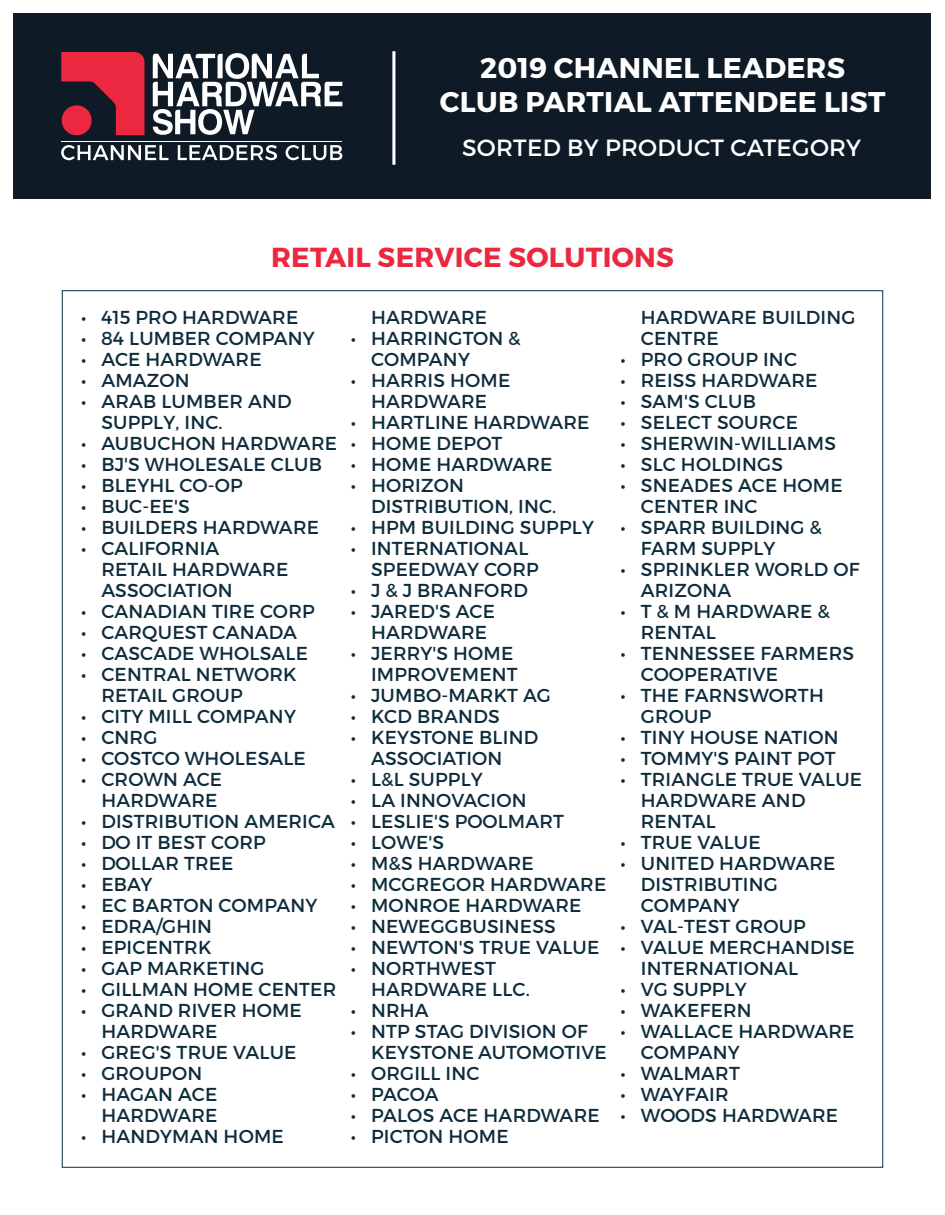
<style>
.page{position:relative;width:945px;height:1215px;background:#fff}
.page>*{position:absolute;margin:0;border:0;box-sizing:border-box;transform-origin:0 0}
.t1{font:700 28.5px/34.2px "Montserrat";letter-spacing:.01em;color:#fff;text-align:center}
.t2{font:700 27.6px "Montserrat";letter-spacing:.01em;color:#eb2840}
.t3{font:23.4px "Montserrat";letter-spacing:.01em;color:#fff}
.t4{font:18.75px/21px "Montserrat";letter-spacing:.01em;color:#0e2c3c}
</style>
<div class="page">
<div style="left:14px;top:14px;width:918px;height:185px;background:#0e1a25"></div>
<hr style="left:392px;top:51px;width:3px;height:114px;background:#fff">
<svg style="left:153px;top:53px;width:189px;height:82px"></svg>
<hr style="left:61px;top:141px;width:281px;height:1px;background:#fff">
<svg style="left:61px;top:52px;width:84px;height:83px"></svg>
<svg style="left:61px;top:145px;width:107px;height:15px"></svg>
<svg style="left:178px;top:145px;width:99px;height:15px"></svg>
<svg style="left:286px;top:145px;width:56px;height:15px"></svg>
<div style="left:62px;top:290px;width:821px;height:878px;background:#fff;border:1px solid #0e2c3c"></div>
<h1 class="t1" style="left:440px;top:51px;width:447px">2019 CHANNEL LEADERS<br>CLUB PARTIAL ATTENDEE LIST</h1>
<p class="t3" style="left:462px;top:133px;width:401px">SORTED BY PRODUCT CATEGORY</p>
<p class="t2" style="left:271px;top:240px;width:404px">RETAIL SERVICE SOLUTIONS</p>
<p class="t4" style="left:81px;top:306px;width:219px">• 415 PRO HARDWARE</p>
<p class="t4" style="left:81px;top:327px;width:235px">• 84 LUMBER COMPANY</p>
<p class="t4" style="left:81px;top:348px;width:182px">• ACE HARDWARE</p>
<p class="t4" style="left:81px;top:369px;width:110px">• AMAZON</p>
<p class="t4" style="left:101px;top:390px;width:192px;text-indent:-20px">• ARAB LUMBER AND<br>SUPPLY, INC.</p>
<p class="t4" style="left:81px;top:432px;width:257px">• AUBUCHON HARDWARE</p>
<p class="t4" style="left:81px;top:453px;width:242px">• BJ'S WHOLESALE CLUB</p>
<p class="t4" style="left:81px;top:474px;width:163px">• BLEYHL CO-OP</p>
<p class="t4" style="left:81px;top:495px;width:110px">• BUC-EE'S</p>
<p class="t4" style="left:81px;top:516px;width:239px">• BUILDERS HARDWARE</p>
<p class="t4" style="left:101px;top:537px;width:188px;text-indent:-20px">• CALIFORNIA<br>RETAIL HARDWARE<br>ASSOCIATION</p>
<p class="t4" style="left:81px;top:600px;width:235px">• CANADIAN TIRE CORP</p>
<p class="t4" style="left:81px;top:621px;width:218px">• CARQUEST CANADA</p>
<p class="t4" style="left:81px;top:642px;width:228px">• CASCADE WHOLSALE</p>
<p class="t4" style="left:101px;top:663px;width:197px;text-indent:-20px">• CENTRAL NETWORK<br>RETAIL GROUP</p>
<p class="t4" style="left:81px;top:705px;width:216px">• CITY MILL COMPANY</p>
<p class="t4" style="left:81px;top:726px;width:78px">• CNRG</p>
<p class="t4" style="left:81px;top:747px;width:226px">• COSTCO WHOLESALE</p>
<p class="t4" style="left:81px;top:768px;width:143px;text-align:right">• CROWN ACE<br>HARDWARE</p>
<p class="t4" style="left:81px;top:810px;width:256px">• DISTRIBUTION AMERICA</p>
<p class="t4" style="left:81px;top:831px;width:186px">• DO IT BEST CORP</p>
<p class="t4" style="left:81px;top:852px;width:154px">• DOLLAR TREE</p>
<p class="t4" style="left:81px;top:873px;width:73px">• EBAY</p>
<p class="t4" style="left:81px;top:894px;width:238px">• EC BARTON COMPANY</p>
<p class="t4" style="left:81px;top:915px;width:133px">• EDRA/GHIN</p>
<p class="t4" style="left:81px;top:936px;width:132px">• EPICENTRK</p>
<p class="t4" style="left:81px;top:957px;width:185px">• GAP MARKETING</p>
<p class="t4" style="left:81px;top:978px;width:257px">• GILLMAN HOME CENTER</p>
<p class="t4" style="left:101px;top:999px;width:202px;text-indent:-20px">• GRAND RIVER HOME<br>HARDWARE</p>
<p class="t4" style="left:81px;top:1041px;width:217px">• GREG'S TRUE VALUE</p>
<p class="t4" style="left:81px;top:1062px;width:123px">• GROUPON</p>
<p class="t4" style="left:81px;top:1083px;width:138px;text-align:right">• HAGAN ACE<br>HARDWARE</p>
<p class="t4" style="left:81px;top:1125px;width:204px">• HANDYMAN HOME</p>
<p class="t4" style="left:371px;top:306px;width:118px">HARDWARE</p>
<p class="t4" style="left:371px;top:327px;width:151px;text-indent:-20px">• HARRINGTON &amp;<br>COMPANY</p>
<p class="t4" style="left:351px;top:369px;width:161px;text-align:center">• HARRIS HOME<br>HARDWARE</p>
<p class="t4" style="left:351px;top:411px;width:240px">• HARTLINE HARDWARE</p>
<p class="t4" style="left:351px;top:432px;width:153px">• HOME DEPOT</p>
<p class="t4" style="left:351px;top:453px;width:203px">• HOME HARDWARE</p>
<p class="t4" style="left:371px;top:474px;width:187px;text-indent:-20px">• HORIZON<br>DISTRIBUTION, INC.</p>
<p class="t4" style="left:351px;top:516px;width:245px">• HPM BUILDING SUPPLY</p>
<p class="t4" style="left:371px;top:537px;width:169px;text-indent:-20px">• INTERNATIONAL<br>SPEEDWAY CORP</p>
<p class="t4" style="left:351px;top:579px;width:179px">• J &amp; J BRANFORD</p>
<p class="t4" style="left:371px;top:600px;width:125px;text-indent:-20px">• JARED'S ACE<br>HARDWARE</p>
<p class="t4" style="left:351px;top:642px;width:168px;text-align:right">• JERRY'S HOME<br>IMPROVEMENT</p>
<p class="t4" style="left:351px;top:684px;width:202px">• JUMBO-MARKT AG</p>
<p class="t4" style="left:351px;top:705px;width:150px">• KCD BRANDS</p>
<p class="t4" style="left:371px;top:726px;width:169px;text-indent:-20px">• KEYSTONE BLIND<br>ASSOCIATION</p>
<p class="t4" style="left:351px;top:768px;width:134px">• L&amp;L SUPPLY</p>
<p class="t4" style="left:351px;top:789px;width:177px">• LA INNOVACION</p>
<p class="t4" style="left:351px;top:810px;width:215px">• LESLIE'S POOLMART</p>
<p class="t4" style="left:351px;top:831px;width:95px">• LOWE'S</p>
<p class="t4" style="left:351px;top:852px;width:184px">• M&amp;S HARDWARE</p>
<p class="t4" style="left:351px;top:873px;width:257px">• MCGREGOR HARDWARE</p>
<p class="t4" style="left:351px;top:894px;width:232px">• MONROE HARDWARE</p>
<p class="t4" style="left:351px;top:915px;width:207px">• NEWEGGBUSINESS</p>
<p class="t4" style="left:351px;top:936px;width:250px">• NEWTON'S TRUE VALUE</p>
<p class="t4" style="left:371px;top:957px;width:160px;text-indent:-20px">• NORTHWEST<br>HARDWARE LLC.</p>
<p class="t4" style="left:351px;top:999px;width:79px">• NRHA</p>
<p class="t4" style="left:371px;top:1020px;width:237px;text-indent:-20px">• NTP STAG DIVISION OF<br>KEYSTONE AUTOMOTIVE</p>
<p class="t4" style="left:351px;top:1062px;width:130px">• ORGILL INC</p>
<p class="t4" style="left:351px;top:1083px;width:89px">• PACOA</p>
<p class="t4" style="left:351px;top:1104px;width:250px">• PALOS ACE HARDWARE</p>
<p class="t4" style="left:351px;top:1125px;width:159px">• PICTON HOME</p>
<p class="t4" style="left:641px;top:306px;width:216px">HARDWARE BUILDING<br>CENTRE</p>
<p class="t4" style="left:621px;top:348px;width:178px">• PRO GROUP INC</p>
<p class="t4" style="left:621px;top:369px;width:198px">• REISS HARDWARE</p>
<p class="t4" style="left:621px;top:390px;width:137px">• SAM'S CLUB</p>
<p class="t4" style="left:621px;top:411px;width:179px">• SELECT SOURCE</p>
<p class="t4" style="left:621px;top:432px;width:217px">• SHERWIN-WILLIAMS</p>
<p class="t4" style="left:621px;top:453px;width:164px">• SLC HOLDINGS</p>
<p class="t4" style="left:641px;top:474px;width:203px;text-indent:-20px">• SNEADES ACE HOME<br>CENTER INC</p>
<p class="t4" style="left:641px;top:516px;width:183px;text-indent:-20px">• SPARR BUILDING &amp;<br>FARM SUPPLY</p>
<p class="t4" style="left:641px;top:558px;width:220px;text-indent:-20px">• SPRINKLER WORLD OF<br>ARIZONA</p>
<p class="t4" style="left:641px;top:600px;width:190px;text-indent:-20px">• T &amp; M HARDWARE &amp;<br>RENTAL</p>
<p class="t4" style="left:641px;top:642px;width:215px;text-indent:-20px">• TENNESSEE FARMERS<br>COOPERATIVE</p>
<p class="t4" style="left:641px;top:684px;width:185px;text-indent:-20px">• THE FARNSWORTH<br>GROUP</p>
<p class="t4" style="left:621px;top:726px;width:220px">• TINY HOUSE NATION</p>
<p class="t4" style="left:621px;top:747px;width:217px">• TOMMY'S PAINT POT</p>
<p class="t4" style="left:641px;top:768px;width:223px;text-indent:-20px">• TRIANGLE TRUE VALUE<br>HARDWARE AND<br>RENTAL</p>
<p class="t4" style="left:621px;top:831px;width:142px">• TRUE VALUE</p>
<p class="t4" style="left:641px;top:852px;width:196px;text-indent:-20px">• UNITED HARDWARE<br>DISTRIBUTING<br>COMPANY</p>
<p class="t4" style="left:621px;top:915px;width:187px">• VAL-TEST GROUP</p>
<p class="t4" style="left:641px;top:936px;width:216px;text-indent:-20px">• VALUE MERCHANDISE<br>INTERNATIONAL</p>
<p class="t4" style="left:621px;top:978px;width:128px">• VG SUPPLY</p>
<p class="t4" style="left:621px;top:999px;width:133px">• WAKEFERN</p>
<p class="t4" style="left:641px;top:1020px;width:215px;text-indent:-20px">• WALLACE HARDWARE<br>COMPANY</p>
<p class="t4" style="left:621px;top:1062px;width:121px">• WALMART</p>
<p class="t4" style="left:621px;top:1083px;width:110px">• WAYFAIR</p>
<p class="t4" style="left:621px;top:1104px;width:219px">• WOODS HARDWARE</p>
</div>
